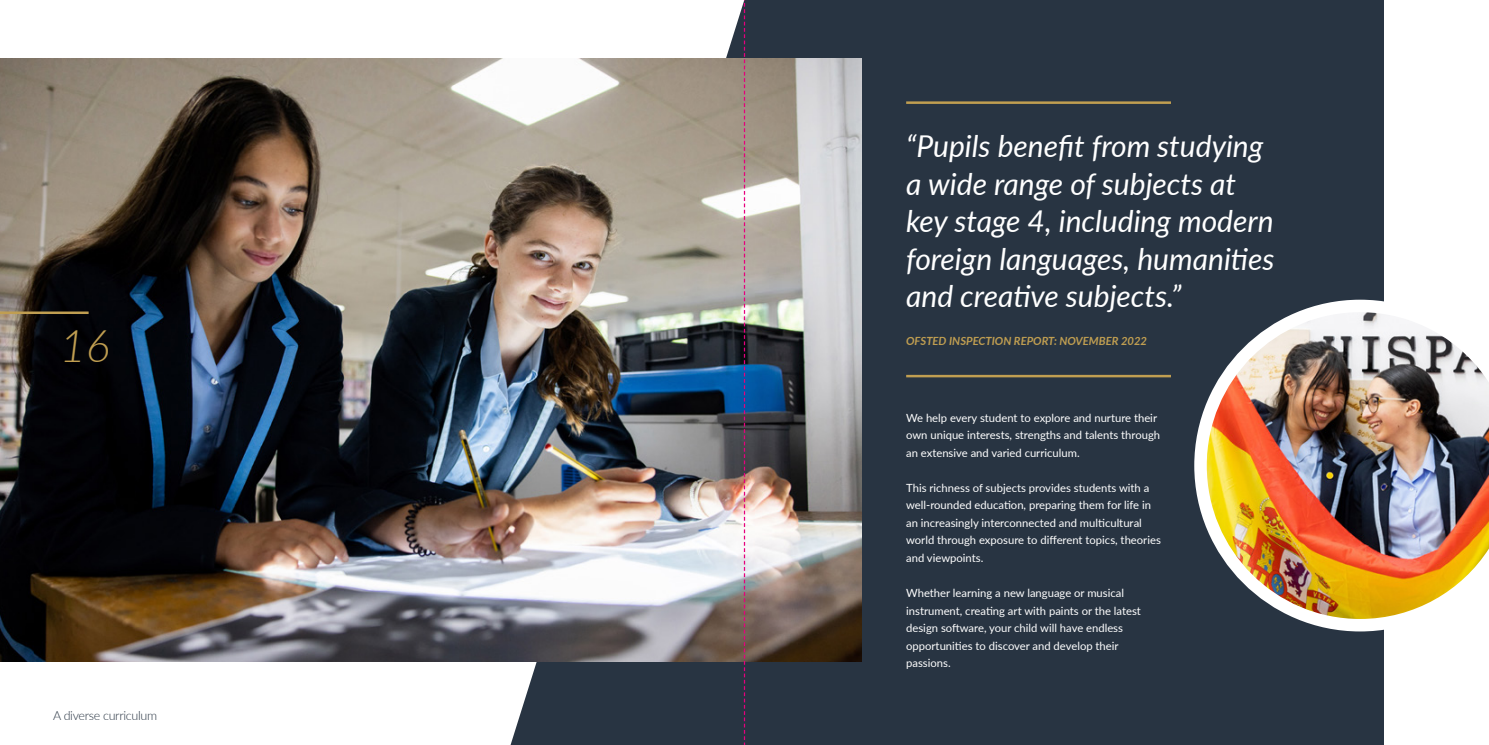
<style>
.page{position:relative;width:1489px;height:745px;background:#fff}
.page>*{position:absolute;margin:0;border:0;box-sizing:border-box;transform-origin:0 0}
.t1{font:italic 300 45px "Lato";color:#c09e51}
.t2{font:italic 30px/37.5px "Lato";color:#fff}
.t3{font:300 12.5px "Lato";letter-spacing:-.025em;color:#283442}
.t4{font:11.25px/17.5px "Lato";color:#fff}
.t5{font:italic 700 11.25px "Lato";color:#c09e51}
</style>
<div class="page">
<svg style="left:510px;top:0;width:305px;height:744px;fill:#283442"></svg>
<div style="left:815px;top:0;width:568px;height:744px;background:#283442"></div>
<img style="left:0;top:58px;width:861px;height:603px">
<hr style="left:906px;top:101px;width:264px;height:3px;background:#c09e51">
<hr style="left:906px;top:374px;width:264px;height:3px;background:#c09e51">
<hr style="left:0;top:311px;width:89px;height:3px;background:#c09e51">
<svg style="left:1194px;top:299px;width:190px;height:332px"></svg>
<img style="left:1206px;top:312px;width:282px;height:306px">
<svg style="left:743px;top:0;width:2px;height:744px"></svg>
<h1 class="t1" style="left:60px;top:314px;width:52px">16</h1>
<p class="t3" style="left:53px;top:706px;width:105px">A diverse curriculum</p>
<h2 class="t2" style="left:906px;top:126px;width:370px">“Pupils benefit from studying a wide range of subjects at key stage 4, including modern foreign languages, humanities and creative subjects.”</h2>
<p class="t5" style="left:906px;top:332px;width:242px">OFSTED INSPECTION REPORT: NOVEMBER 2022</p>
<p class="t4" style="left:906px;top:408px;width:255px">We help every student to explore and nurture their own unique interests, strengths and talents through an extensive and varied curriculum.</p>
<p class="t4" style="left:906px;top:478px;width:256px">This richness of subjects provides students with a well-rounded education, preparing them for life in an increasingly interconnected and multicultural world through exposure to different topics, theories and viewpoints.</p>
<p class="t4" style="left:906px;top:583px;width:236px">Whether learning a new language or musical instrument, creating art with paints or the latest design software, your child will have endless opportunities to discover and develop their passions.</p>
</div>
